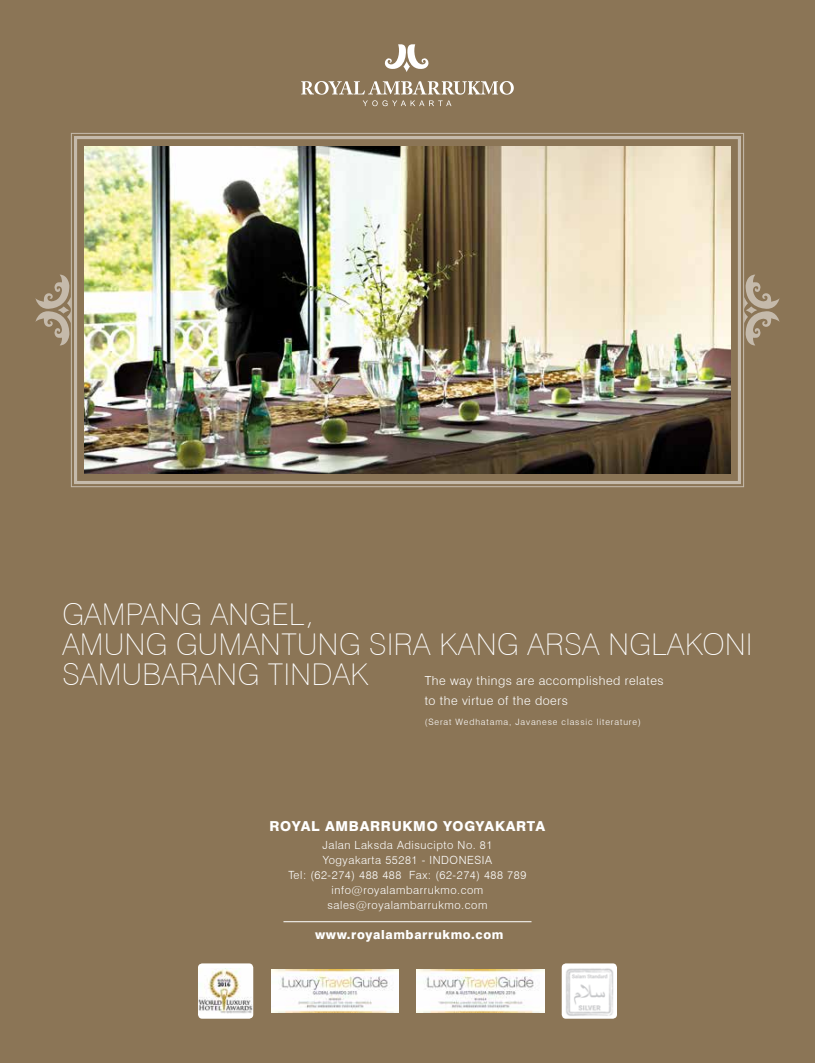
<style>
.page{position:relative;width:815px;height:1063px;background:#fff}
.page>*{position:absolute;margin:0;border:0;box-sizing:border-box;transform-origin:0 0}
.t1{font:100 30px/30px "Swiss 721 BT";letter-spacing:.02em;color:#fff}
.t2{font:800 13.75px "Swiss 721 BT";letter-spacing:.05em;color:#fff}
.t3{font:300 12.5px/20px "Swiss 721 BT";letter-spacing:.04em;color:#fff}
.t4{font:800 12.5px "Swiss 721 BT";letter-spacing:.05em;color:#fff}
.t5{font:300 11.25px/15px "Swiss 721 BT";letter-spacing:.05em;color:#fff;text-align:center}
.t6{font:300 8.75px "Swiss 721 BT";letter-spacing:.1em;color:#fff}
</style>
<div class="page">
<div style="left:0;top:0;width:815px;height:531px;background:#8b7556"></div>
<svg style="left:70px;top:133px;width:674px;height:355px"></svg>
<div style="left:74px;top:136px;width:667px;height:348px;border:3px solid #c5baab"></div>
<svg style="left:744px;top:275px;width:36px;height:70px"></svg>
<img style="left:84px;top:146px;width:647px;height:328px">
<svg style="left:384px;top:44px;width:45px;height:25px"></svg>
<svg style="left:301px;top:81px;width:213px;height:25px"></svg>
<svg style="left:35px;top:275px;width:36px;height:70px"></svg>
<div style="left:0;top:531px;width:815px;height:532px;background:#8b7556"></div>
<hr style="left:283px;top:922px;width:248px;height:1px;background:#fff">
<img style="left:271px;top:970px;width:128px;height:42px">
<img style="left:416px;top:970px;width:128px;height:42px">
<div style="left:562px;top:963px;width:55px;height:56px;background:#fff;border-radius:4px"></div>
<img style="left:566px;top:968px;width:48px;height:48px">
<div style="left:198px;top:963px;width:55px;height:56px;background:#fff;border-radius:4px"></div>
<img style="left:199px;top:968px;width:53px;height:46px">
<h1 class="t1" style="left:62px;top:599px;width:691px">GAMPANG ANGEL,<br>AMUNG GUMANTUNG SIRA KANG ARSA NGLAKONI<br>SAMUBARANG TINDAK</h1>
<p class="t3" style="left:425px;top:671px;width:240px">The way things are accomplished relates to the virtue of the doers</p>
<p class="t6" style="left:425px;top:717px;width:218px">(Serat Wedhatama, Javanese classic literature)</p>
<p class="t2" style="left:270px;top:818px;width:277px">ROYAL AMBARRUKMO YOGYAKARTA</p>
<p class="t5" style="left:289px;top:837px;width:239px">Jalan Laksda Adisucipto No. 81<br>Yogyakarta 55281 - INDONESIA<br>Tel: (62-274) 488 488 Fax: (62-274) 488 789 info@royalambarrukmo.com sales@royalambarrukmo.com</p>
<p class="t4" style="left:315px;top:927px;width:190px">www.royalambarrukmo.com</p>
</div>
